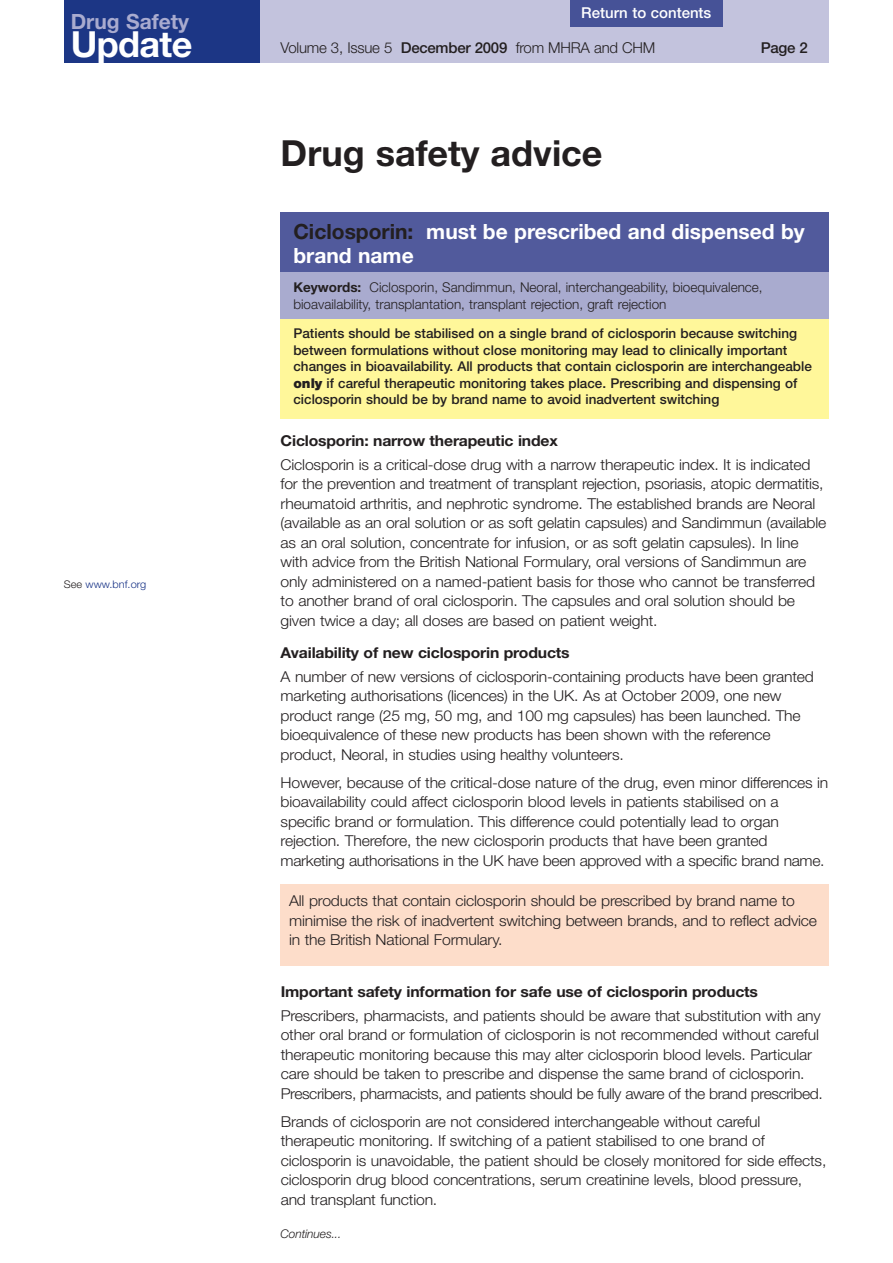
<style>
.page{position:relative;width:893px;height:1263px;background:#fff}
.page>*{position:absolute;margin:0;border:0;box-sizing:border-box;transform-origin:0 0}
.t1{font:700 36px "Helvetica Neue";color:#231f20}
.t2{font:700 36px "Helvetica Neue";letter-spacing:-.015em;color:#fff}
.t3{font:700 21px/24px "Helvetica Neue";color:#fff}
.t4{font:700 21px "Helvetica Neue";color:#a9abcf}
.t5{font:300 15px/19.5px "Helvetica Neue CE";letter-spacing:-.01em;color:#231f20;scale:1.05 1}
.t6{font:700 15px "Helvetica Neue";letter-spacing:-.01em;color:#231f20;scale:1.05 1}
.t7{font:300 15px "Helvetica Neue CE";letter-spacing:-.01em;color:#231f20}
.t8{font:500 15px "Helvetica Neue CE";color:#fff}
.t9{font:500 15px "Helvetica Neue CE";color:#231f20}
.t10{font:500 13.5px/16.5px "Helvetica Neue CE";color:#231f20}
.t11{font:300 13.5px/16.5px "Helvetica Neue CE";color:#231f20}
.t12{font:italic 300 12px "Helvetica Neue CE";letter-spacing:-.01em;color:#231f20}
.t13{font:300 10.5px "Helvetica Neue CE";color:#193487;scale:1.05 1}
.s1{color:#231f20}
.s2{font-weight:500}
.s3{font-family:"Helvetica Neue";font-weight:700}
.s4{font-family:"Helvetica Neue";font-weight:900}
</style>
<div class="page">
<div style="left:281px;top:884px;width:548px;height:81px;background:#fdddca"></div>
<div style="left:259px;top:0;width:570px;height:63px;background:#c3c3dd"></div>
<div style="left:64px;top:0;width:195px;height:63px;background:#1c3685"></div>
<div style="left:570px;top:0;width:152px;height:27px;background:#465297"></div>
<div style="left:281px;top:213px;width:548px;height:59px;background:#515a9c"></div>
<div style="left:281px;top:272px;width:548px;height:47px;background:#a9abcf"></div>
<div style="left:281px;top:319px;width:548px;height:100px;background:#fff79a"></div>
<h2 class="t4" style="left:71px;top:14px;width:120px">Drug Safety</h2>
<h1 class="t2" style="left:71px;top:32px;width:123px">Update</h1>
<p class="t13" style="left:64px;top:581px;width:80px"><span class="s1">See</span> www.bnf.org</p>
<p class="t8" style="left:581px;top:7px;width:132px">Return to contents</p>
<p class="t7" style="left:281px;top:43px;width:376px">Volume 3, Issue 5 <span class="s2">December 2009</span> from MHRA and CHM</p>
<p class="t9" style="left:761px;top:43px;width:49px">Page 2</p>
<h1 class="t1" style="left:281px;top:140px;width:323px">Drug safety advice</h1>
<h2 class="t3" style="left:293px;top:221px;width:513px"><span class="s1">Ciclosporin:</span> must be prescribed and dispensed by brand name</h2>
<p class="t11" style="left:293px;top:280px;width:471px"><span class="s3">Keywords:</span> Ciclosporin, Sandimmun, Neoral, interchangeability, bioequivalence, bioavailability, transplantation, transplant rejection, graft rejection</p>
<p class="t10" style="left:293px;top:326px;width:520px">Patients should be stabilised on a single brand of ciclosporin because switching between formulations without close monitoring may lead to clinically important changes in bioavailability. All products that contain ciclosporin are interchangeable <span class="s4">only</span> if careful therapeutic monitoring takes place. Prescribing and dispensing of ciclosporin should be by brand name to avoid inadvertent switching</p>
<p class="t6" style="left:281px;top:435px;width:266px">Ciclosporin: narrow therapeutic index</p>
<p class="t5" style="left:281px;top:456px;width:521px">Ciclosporin is a critical-dose drug with a narrow therapeutic index. It is indicated for the prevention and treatment of transplant rejection, psoriasis, atopic dermatitis, rheumatoid arthritis, and nephrotic syndrome. The established brands are Neoral (available as an oral solution or as soft gelatin capsules) and Sandimmun (available as an oral solution, concentrate for infusion, or as soft gelatin capsules). In line with advice from the British National Formulary, oral versions of Sandimmun are only administered on a named-patient basis for those who cannot be transferred to another brand of oral ciclosporin. The capsules and oral solution should be given twice a day; all doses are based on patient weight.</p>
<p class="t6" style="left:281px;top:647px;width:277px">Availability of new ciclosporin products</p>
<p class="t5" style="left:281px;top:668px;width:509px">A number of new versions of ciclosporin-containing products have been granted marketing authorisations (licences) in the UK. As at October 2009, one new product range (25 mg, 50 mg, and 100 mg capsules) has been launched. The bioequivalence of these new products has been shown with the reference product, Neoral, in studies using healthy volunteers.</p>
<p class="t5" style="left:281px;top:774px;width:523px">However, because of the critical-dose nature of the drug, even minor differences in bioavailability could affect ciclosporin blood levels in patients stabilised on a specific brand or formulation. This difference could potentially lead to organ rejection. Therefore, the new ciclosporin products that have been granted marketing authorisations in the UK have been approved with a specific brand name.</p>
<p class="t5" style="left:289px;top:893px;width:504px">All products that contain ciclosporin should be prescribed by brand name to minimise the risk of inadvertent switching between brands, and to reflect advice in the British National Formulary.</p>
<p class="t6" style="left:281px;top:986px;width:456px">Important safety information for safe use of ciclosporin products</p>
<p class="t5" style="left:281px;top:1007px;width:518px">Prescribers, pharmacists, and patients should be aware that substitution with any other oral brand or formulation of ciclosporin is not recommended without careful therapeutic monitoring because this may alter ciclosporin blood levels. Particular care should be taken to prescribe and dispense the same brand of ciclosporin.<br>Prescribers, pharmacists, and patients should be fully aware of the brand prescribed.</p>
<p class="t5" style="left:281px;top:1113px;width:521px">Brands of ciclosporin are not considered interchangeable without careful therapeutic monitoring. If switching of a patient stabilised to one brand of ciclosporin is unavoidable, the patient should be closely monitored for side effects, ciclosporin drug blood concentrations, serum creatinine levels, blood pressure, and transplant function.</p>
<p class="t12" style="left:281px;top:1230px;width:62px">Continues...</p>
</div>
